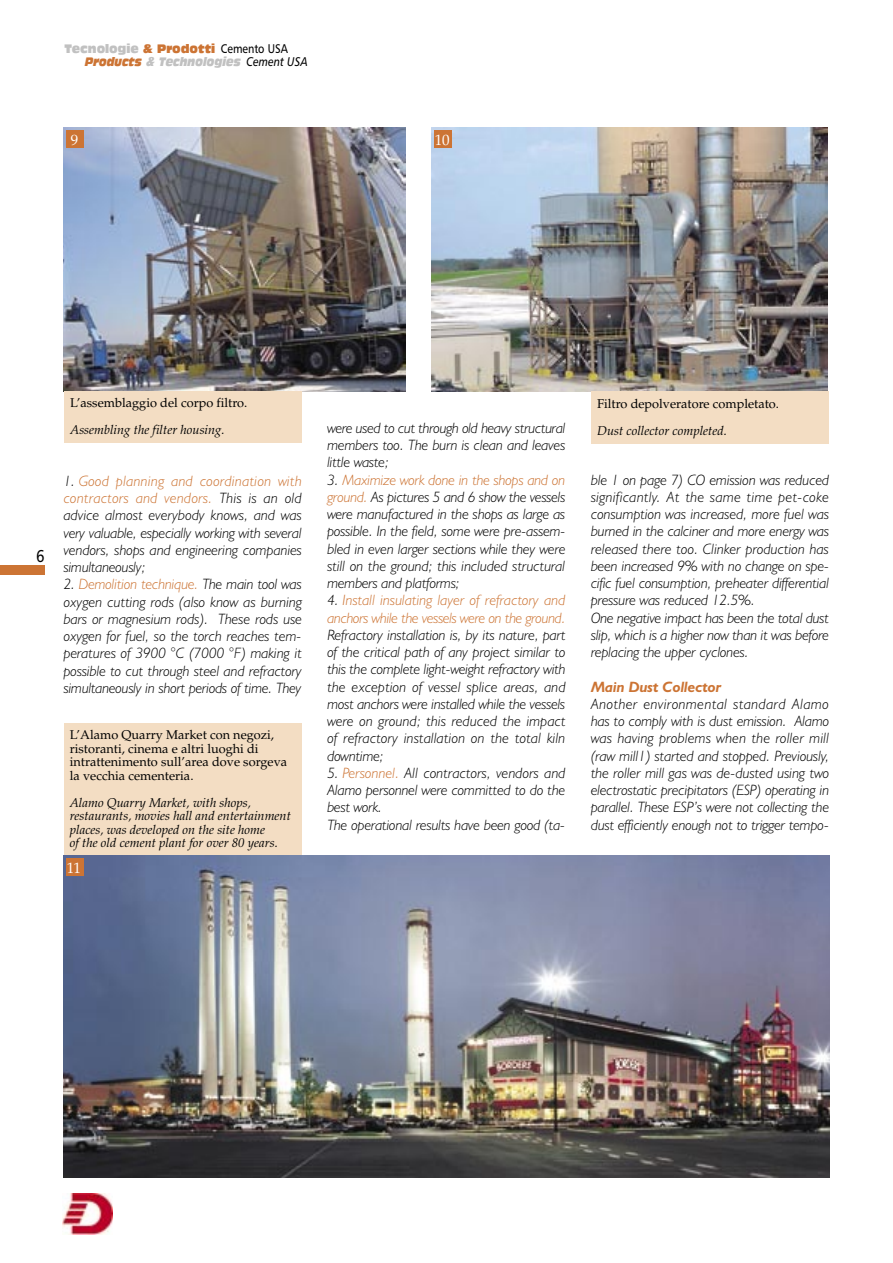
<style>
.page{position:relative;width:893px;height:1263px;background:#fff}
.page>*{position:absolute;margin:0;border:0;box-sizing:border-box;transform-origin:0 0}
.t1{font:17.25px "Humanist 777 BT Roman B";color:#000;scale:.85 1}
.t2{font:italic 300 15px/17.2px "Humanist 521 BT";letter-spacing:-.005em;color:#000;text-align:justify}
.t3{font:italic 300 15px/17.2px "Humanist 521 BT";letter-spacing:.01em;color:#cc7434}
.t4{font:italic 700 15px "Humanist 521 BT";letter-spacing:-.005em;color:#cc7434}
.t5{font:15px "Palatino";color:#fff}
.t6{font:italic 12.75px/13.5px "Palatino";color:#000}
.t7{font:12.75px/13.5px "Palatino";color:#000}
.t8{font:italic 12px/13.5px "Antique Olive Nord";color:#c1c1c1;scale:.75 1}
.s1{font-style:normal}
.s2{font-style:normal;color:#cc7434}
.s3{font-family:"Humanist 777 BT Roman B";font-style:normal;font-size:12.6px;color:#000}
.s4{color:#cc7434}
.s5{font-family:"Humanist 777 BT Italic B";font-style:normal;font-size:12.6px;color:#000}
.s6{color:#000}
</style>
<div class="page">
<div style="left:0;top:565px;width:44px;height:9px;background:#cc7434"></div>
<img style="left:63px;top:1193px;width:49px;height:41px">
<img style="left:64px;top:128px;width:342px;height:264px">
<div style="left:64px;top:392px;width:238px;height:51px;background:#f3ddc3"></div>
<img style="left:432px;top:128px;width:396px;height:264px">
<div style="left:591px;top:392px;width:238px;height:52px;background:#f3ddc3"></div>
<div style="left:64px;top:723px;width:238px;height:132px;background:#f3ddc3"></div>
<img style="left:64px;top:855px;width:765px;height:323px">
<div style="left:67px;top:131px;width:17px;height:17px;background:#cc7434"></div>
<div style="left:67px;top:858px;width:17px;height:17px;background:#cc7434"></div>
<div style="left:435px;top:131px;width:17px;height:17px;background:#cc7434"></div>
<p class="t8" style="left:85px;top:41px;width:298px;text-indent:-20px"><span class="s1">Tecnologie</span> <span class="s2">&amp; Prodotti</span> <span class="s3">Cemento USA<br></span><span class="s4">Products</span> &amp; Technologies <span class="s5">Cement USA</span></p>
<p class="t5" style="left:71px;top:131px;width:9px">9</p>
<p class="t5" style="left:435px;top:131px;width:16px">10</p>
<p class="t1" style="left:36px;top:545px;width:11px">6</p>
<p class="t7" style="left:70px;top:396px;width:179px">L’assemblaggio del corpo filtro.</p>
<p class="t6" style="left:70px;top:423px;width:156px">Assembling the filter housing.</p>
<p class="t2" style="left:64px;top:472px;width:240px">1. <span class="s4">Good planning and coordination with contractors and vendors.</span> This is an old advice almost everybody knows, and was very valuable, especially working with several vendors, shops and engineering companies simultaneously;</p>
<p class="t2" style="left:64px;top:575px;width:240px">2. <span class="s4">Demolition technique.</span> The main tool was oxygen cutting rods (also know as burning bars or magnesium rods). These rods use oxygen for fuel, so the torch reaches tem&shy;peratures of 3900 °C (7000 °F) making it possible to cut through steel and refractory simultaneously in short periods of time. They</p>
<p class="t7" style="left:70px;top:728px;width:219px">L’Alamo Quarry Market con negozi, ristoranti, cinema e altri luoghi di intrattenimento sull’area dove sorgeva la vecchia cementeria.</p>
<p class="t6" style="left:70px;top:796px;width:223px">Alamo Quarry Market, with shops, restaurants, movies hall and entertainment places, was developed on the site home<br>of the old cement plant for over 80 years.</p>
<p class="t5" style="left:67px;top:859px;width:16px">11</p>
<p class="t2" style="left:327px;top:419px;width:240px">were used to cut through old heavy structural members too. The burn is clean and leaves little waste;</p>
<p class="t2" style="left:327px;top:471px;width:240px">3. <span class="s4">Maximize work done in the shops and on ground.</span> As pictures 5 and 6 show the vessels were manufactured in the shops as large as possible. In the field, some were pre-assem&shy;bled in even larger sections while they were still on the ground; this included structural members and platforms;</p>
<p class="t3" style="left:327px;top:591px;width:240px"><span class="s6">4.</span> Install insulating layer of refractory and anchors while the vessels were on the ground.</p>
<p class="t2" style="left:327px;top:626px;width:240px">Refractory installation is, by its nature, part of the critical path of any project similar to this the complete light-weight refractory with the exception of vessel splice areas, and most anchors were installed while the vessels were on ground; this reduced the impact of refractory installation on the total kiln downtime;</p>
<p class="t2" style="left:327px;top:764px;width:240px;text-align:left">5. <span class="s4">Personnel.</span> All contractors, vendors and Alamo personnel were committed to do the best work.<br>The operational results have been good (ta-</p>
<p class="t7" style="left:597px;top:397px;width:183px">Filtro depolveratore completato.</p>
<p class="t6" style="left:597px;top:424px;width:131px">Dust collector completed.</p>
<p class="t2" style="left:591px;top:471px;width:240px;text-align:left">ble 1 on page 7) CO emission was reduced significantly. At the same time pet-coke consumption was increased, more fuel was burned in the calciner and more energy was released there too. Clinker production has been increased 9% with no change on spe&shy;cific fuel consumption, preheater differential pressure was reduced 12.5%.<br>One negative impact has been the total dust slip, which is a higher now than it was before replacing the upper cyclones.</p>
<p class="t4" style="left:591px;top:677px;width:132px">Main Dust Collector</p>
<p class="t2" style="left:591px;top:695px;width:240px">Another environmental standard Alamo has to comply with is dust emission. Alamo was having problems when the roller mill (raw mill1) started and stopped. Previously, the roller mill gas was de-dusted using two electrostatic precipitators (ESP) operating in parallel. These ESP’s were not collecting the dust efficiently enough not to trigger tempo-</p>
</div>
